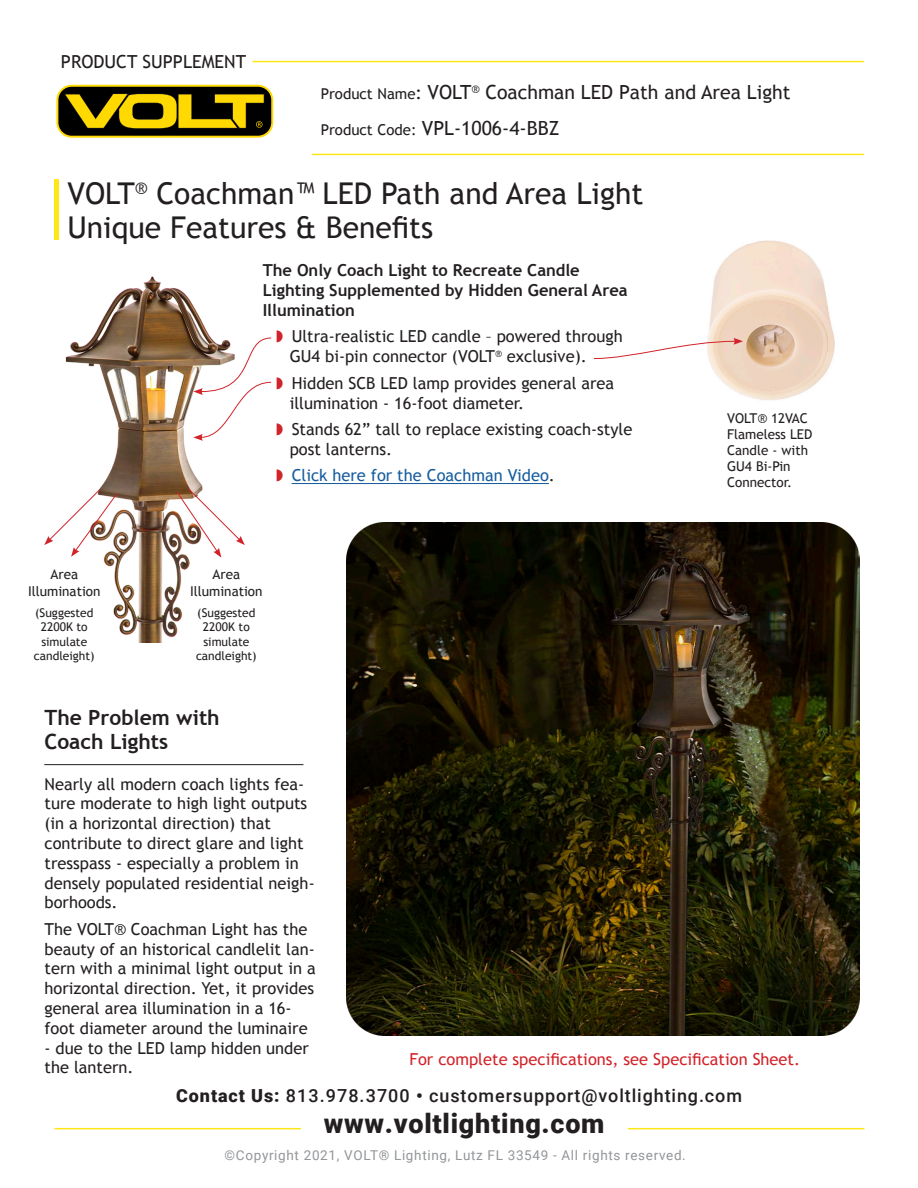
<style>
.page{position:relative;width:918px;height:1188px;background:#fff}
.page>*{position:absolute;margin:0;border:0;box-sizing:border-box;transform-origin:0 0}
.t1{font:30px "Trebuchet MS";color:#231f20}
.spec_bullets{font:900 27px "Roboto";letter-spacing:.03em;color:#231f20}
.spec_bullets-2{font:700 21px "Trebuchet MS";color:#231f20}
.t2{font:19.5px/36px "Trebuchet MS";color:#231f20}
.spec_bullets-3{font:500 18px "Roboto";letter-spacing:.05em;color:#231f20}
.t3{font:18px "Trebuchet MS";color:#231f20}
.spec_bullets-4{font:16.5px/19.8px "Trebuchet MS";color:#231f20}
.spec_bullets-5{font:700 16.5px/19.8px "Trebuchet MS";color:#231f20}
.spec_bullets-6{font:16.5px "Trebuchet MS";color:#d1232a}
.t4{font:16.5px "Trebuchet MS";color:#175d9e}
.spec_bullets-7{font:13.5px/16.2px "Trebuchet MS";color:#231f20;text-align:center}
.spec_bullets-8{font:13.5px "Roboto";letter-spacing:.05em;color:#939598}
.spec_bullets-9{font:12px/14.4px "Trebuchet MS";color:#231f20;text-align:center}
.s1{font-size:15px}
.s2{font-size:18px}
.s3{color:#d1232a}
.s4{color:#231f20}
.s5{font-weight:900}
</style>
<div class="page">
<div style="left:57px;top:86px;width:215px;height:51px;background:#000001;border-radius:14px"></div>
<div style="left:56px;top:85px;width:217px;height:53px;border:2px solid #ffd900;border-radius:14px"></div>
<svg style="left:64px;top:93px;width:201px;height:36px"></svg>
<div style="left:54px;top:179px;width:5px;height:60px;background:#ffe616"></div>
<hr style="left:54px;top:1128px;width:810px;height:1px;background:#ffe616">
<div style="left:302px;top:1110px;width:326px;height:35px;background:#fff"></div>
<hr style="left:253px;top:61px;width:611px;height:1px;background:#ffe616">
<hr style="left:312px;top:154px;width:552px;height:1px;background:#ffe616">
<img style="left:65px;top:276px;width:146px;height:366px">
<img style="left:347px;top:522px;width:513px;height:513px">
<hr style="left:292px;top:483px;width:257px;height:1px;background:#175d9e">
<svg style="left:193px;top:337px;width:79px;height:104px"></svg>
<svg style="left:176px;top:488px;width:69px;height:70px"></svg>
<svg style="left:44px;top:488px;width:74px;height:69px"></svg>
<hr style="left:44px;top:764px;width:259px;height:1px;background:#231f20">
<img style="left:708px;top:240px;width:127px;height:161px">
<svg style="left:594px;top:338px;width:149px;height:21px"></svg>
<p class="t3" style="left:61px;top:51px;width:187px">PRODUCT SUPPLEMENT</p>
<p class="t2" style="left:321px;top:75px;width:471px"><span class="s1">Product Name</span><span class="s2">:</span> VOLT<sup>®</sup> Coachman LED Path and Area Light<br><span class="s1">Product Code:</span> VPL-1006-4-BBZ</p>
<p class="t1" style="left:68px;top:175px;width:577px">VOLT<sup>®</sup> Coachman™ LED Path and Area Light</p>
<p class="t1" style="left:67px;top:210px;width:367px">Unique Features &amp; Benefits</p>
<p class="spec_bullets-7" style="left:28px;top:567px;width:74px">Area<br>Illumination</p>
<p class="spec_bullets-9" style="left:34px;top:605px;width:62px">(Suggested<br>2200K to simulate candleight)</p>
<p class="spec_bullets-5" style="left:263px;top:260px;width:367px">The Only Coach Light to Recreate Candle<br>Lighting Supplemented by Hidden General Area<br>Illumination</p>
<p class="spec_bullets-4" style="left:290px;top:327px;width:335px;text-indent:-13px"><span class="s3">◗</span> Ultra-realistic LED candle – powered through<br>GU4 bi-pin connector (VOLT<sup>®</sup> exclusive).</p>
<p class="spec_bullets-4" style="left:290px;top:373px;width:326px;text-indent:-13px"><span class="s3">◗</span> Hidden SCB LED lamp provides general area illumination - 16-foot diameter.</p>
<p class="spec_bullets-4" style="left:290px;top:420px;width:344px;text-indent:-13px"><span class="s3">◗</span> Stands 62” tall to replace existing coach-style post lanterns.</p>
<p class="t4" style="left:276px;top:466px;width:280px"><span class="s3">◗</span> Click here for the Coachman Video<span class="s4">.</span></p>
<p class="spec_bullets-7" style="left:190px;top:567px;width:74px">Area<br>Illumination</p>
<p class="spec_bullets-9" style="left:196px;top:605px;width:62px">(Suggested<br>2200K to simulate candleight)</p>
<p class="spec_bullets-7" style="left:727px;top:410px;width:87px;text-align:left">VOLT® 12VAC<br>Flameless LED<br>Candle - with<br>GU4 Bi-Pin<br>Connector.</p>
<p class="spec_bullets-2" style="left:45px;top:704px;width:177px">The Problem with</p>
<p class="spec_bullets-2" style="left:45px;top:729px;width:125px">Coach Lights</p>
<p class="spec_bullets-4" style="left:45px;top:774px;width:272px">Nearly all modern coach lights fea&shy;ture moderate to high light outputs (in a horizontal direction) that contribute to direct glare and light tresspass - especially a problem in densely populated residential neigh&shy;borhoods.</p>
<p class="spec_bullets-4" style="left:45px;top:919px;width:273px">The VOLT® Coachman Light has the beauty of an historical candlelit lan&shy;tern with a minimal light output in a horizontal direction. Yet, it provides general area illumination in a 16- foot diameter around the luminaire</p>
<p class="spec_bullets-4" style="left:45px;top:1038px;width:266px">- due to the LED lamp hidden under the lantern.</p>
<p class="spec_bullets-6" style="left:409px;top:1050px;width:392px">For complete specifications, see Specification Sheet.</p>
<p class="spec_bullets-3" style="left:176px;top:1083px;width:567px"><span class="s5">Contact Us:</span> 813.978.3700 <span class="s5">•</span> customersupport@voltlighting.com</p>
<p class="spec_bullets" style="left:324px;top:1104px;width:282px">www.voltlighting.com</p>
<p class="spec_bullets-8" style="left:225px;top:1145px;width:463px">©Copyright 2021, VOLT® Lighting, Lutz FL 33549 - All rights reserved.</p>
</div>
